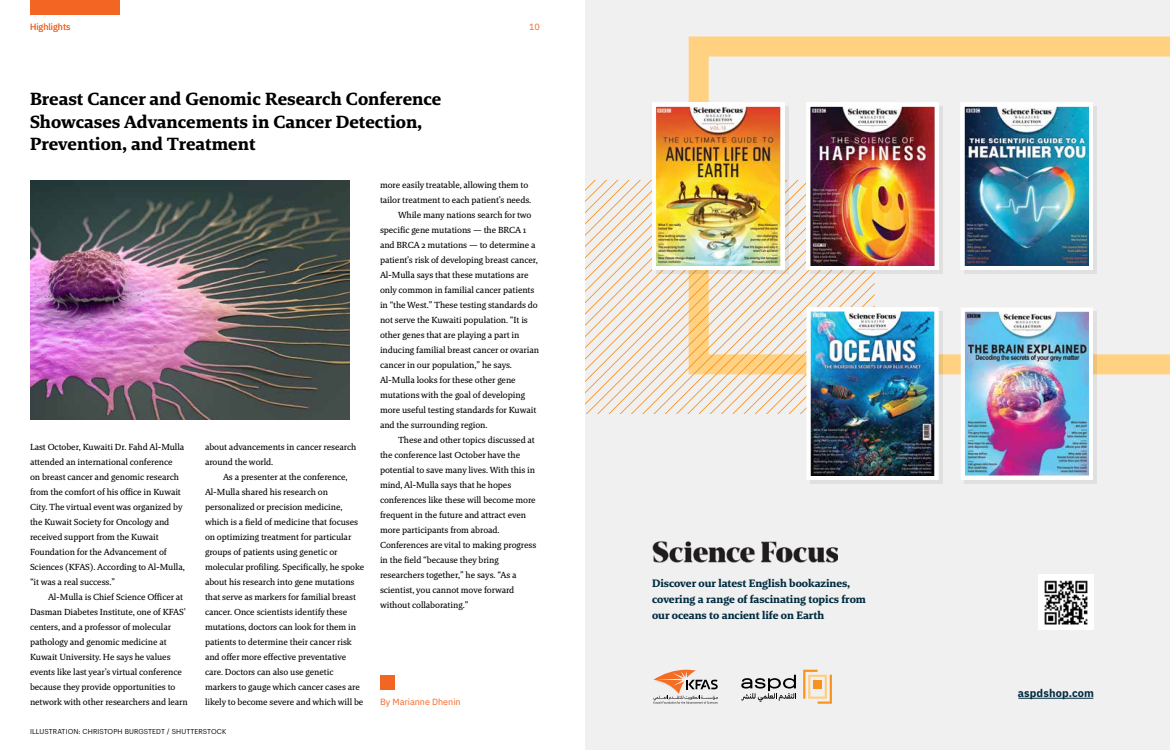
<style>
.page{position:relative;width:1170px;height:750px;background:#fff}
.page>*{position:absolute;margin:0;border:0;box-sizing:border-box;transform-origin:0 0}
.t1{font:700 18px/22.5px "Brando Arabic";color:#000}
.t2{font:700 11px/16px "Brando Arabic";letter-spacing:-.005em;color:#002b3f}
.t3{font:700 11px "IBM Plex Sans Arabic";letter-spacing:.01em;color:#002b3f}
.t4{font:9px/15px "Brando Arabic Text";letter-spacing:-.01em;color:#000}
.t5{font:9px "IBM Plex Sans Arabic";color:#f26522}
.t6{font:7px "Graphik Arabic";letter-spacing:.015em;color:#000}
</style>
<div class="page">
<div style="left:30px;top:0;width:90px;height:15px;background:#f26522"></div>
<img style="left:30px;top:180px;width:320px;height:240px">
<div style="left:380px;top:675px;width:15px;height:15px;background:#f26522"></div>
<div style="left:585px;top:0;width:585px;height:750px;background:#f1f0f0"></div>
<svg style="left:689px;top:36px;width:481px;height:338px"></svg>
<svg style="left:588px;top:181px;width:6px;height:232px"></svg>
<svg style="left:599px;top:181px;width:6px;height:232px"></svg>
<svg style="left:605px;top:180px;width:6px;height:234px"></svg>
<svg style="left:611px;top:180px;width:264px;height:234px"></svg>
<svg style="left:656px;top:107px;width:132px;height:167px"></svg>
<div style="left:810px;top:107px;width:133px;height:167px;background:#dcddde"></div>
<div style="left:965px;top:107px;width:132px;height:167px;background:#dcddde"></div>
<svg style="left:653px;top:670px;width:65px;height:34px"></svg>
<svg style="left:803px;top:670px;width:29px;height:34px"></svg>
<svg style="left:741px;top:675px;width:55px;height:27px"></svg>
<hr style="left:1018px;top:698px;width:75px;height:1px;background:#002b3f">
<div style="left:810px;top:312px;width:133px;height:172px;background:#dcddde"></div>
<div style="left:965px;top:312px;width:132px;height:172px;background:#dcddde"></div>
<img style="left:657px;top:108px;width:122px;height:157px">
<div style="left:652px;top:103px;width:132px;height:167px;border:4px solid #fff"></div>
<img style="left:811px;top:108px;width:123px;height:157px">
<div style="left:806px;top:103px;width:133px;height:167px;border:4px solid #fff"></div>
<img style="left:966px;top:108px;width:122px;height:157px">
<div style="left:961px;top:103px;width:132px;height:167px;border:4px solid #fff"></div>
<img style="left:811px;top:313px;width:123px;height:162px">
<div style="left:806px;top:308px;width:133px;height:172px;border:4px solid #fff"></div>
<img style="left:966px;top:313px;width:122px;height:162px">
<div style="left:961px;top:308px;width:132px;height:172px;border:4px solid #fff"></div>
<img style="left:652px;top:541px;width:186px;height:21px">
<div style="left:1038px;top:575px;width:56px;height:55px;background:#fff"></div>
<img style="left:1044px;top:580px;width:44px;height:45px">
<p class="t5" style="left:30px;top:22px;width:42px">Highlights</p>
<p class="t5" style="left:529px;top:22px;width:12px">10</p>
<h1 class="t1" style="left:30px;top:88px;width:413px">Breast Cancer and Genomic Research Conference<br>Showcases Advancements in Cancer Detection,<br>Prevention, and Treatment</h1>
<p class="t4" style="left:30px;top:440px;width:156px">Last October, Kuwaiti Dr. Fahd Al-Mulla attended an international conference on breast cancer and genomic research from the comfort of his office in Kuwait City. The virtual event was organized by the Kuwait Society for Oncology and received support from the Kuwait Foundation for the Advancement of Sciences (KFAS). According to Al-Mulla, “it was a real success.”</p>
<p class="t4" style="left:30px;top:590px;width:159px;text-indent:18px">Al-Mulla is Chief Science Officer at Dasman Diabetes Institute, one of KFAS’ centers, and a professor of molecular pathology and genomic medicine at Kuwait University. He says he values events like last year’s virtual conference because they provide opportunities to network with other researchers and learn</p>
<p class="t4" style="left:205px;top:440px;width:153px">about advancements in cancer research around the world.</p>
<p class="t4" style="left:205px;top:470px;width:161px;text-indent:18px">As a presenter at the conference, Al-Mulla shared his research on personalized or precision medicine, which is a field of medicine that focuses on optimizing treatment for particular groups of patients using genetic or molecular profiling. Specifically, he spoke about his research into gene mutations that serve as markers for familial breast cancer. Once scientists identify these mutations, doctors can look for them in patients to determine their cancer risk and offer more effective preventative care. Doctors can also use genetic markers to gauge which cancer cases are likely to become severe and which will be</p>
<p class="t6" style="left:30px;top:726px;width:198px">ILLUSTRATION: CHRISTOPH BURGSTEDT / SHUTTERSTOCK</p>
<p class="t4" style="left:380px;top:178px;width:150px">more easily treatable, allowing them to</p>
<p class="t4" style="left:380px;top:193px;width:153px">tailor treatment to each patient’s needs.</p>
<p class="t4" style="left:398px;top:208px;width:135px">While many nations search for two</p>
<p class="t4" style="left:380px;top:223px;width:148px">specific gene mutations — the BRCA 1</p>
<p class="t4" style="left:380px;top:238px;width:157px">and BRCA 2 mutations — to determine a</p>
<p class="t4" style="left:380px;top:253px;width:160px">patient’s risk of developing breast cancer,</p>
<p class="t4" style="left:380px;top:268px;width:150px">Al-Mulla says that these mutations are</p>
<p class="t4" style="left:380px;top:283px;width:156px">only common in familial cancer patients</p>
<p class="t4" style="left:380px;top:298px;width:159px">in “the West.” These testing standards do</p>
<p class="t4" style="left:380px;top:313px;width:149px">not serve the Kuwaiti population. “It is</p>
<p class="t4" style="left:380px;top:328px;width:141px">other genes that are playing a part in</p>
<p class="t4" style="left:380px;top:343px;width:161px">inducing familial breast cancer or ovarian</p>
<p class="t4" style="left:380px;top:358px;width:133px">cancer in our population,” he says.</p>
<p class="t4" style="left:380px;top:373px;width:137px">Al-Mulla looks for these other gene</p>
<p class="t4" style="left:380px;top:388px;width:147px">mutations with the goal of developing</p>
<p class="t4" style="left:380px;top:403px;width:158px">more useful testing standards for Kuwait</p>
<p class="t4" style="left:380px;top:418px;width:109px">and the surrounding region.</p>
<p class="t4" style="left:398px;top:433px;width:138px">These and other topics discussed at</p>
<p class="t4" style="left:380px;top:448px;width:142px">the conference last October have the</p>
<p class="t4" style="left:380px;top:463px;width:157px">potential to save many lives. With this in</p>
<p class="t4" style="left:380px;top:478px;width:133px">mind, Al-Mulla says that he hopes</p>
<p class="t4" style="left:380px;top:493px;width:157px">conferences like these will become more</p>
<p class="t4" style="left:380px;top:508px;width:148px">frequent in the future and attract even</p>
<p class="t4" style="left:380px;top:523px;width:121px">more participants from abroad.</p>
<p class="t4" style="left:380px;top:538px;width:158px">Conferences are vital to making progress</p>
<p class="t4" style="left:380px;top:553px;width:120px">in the field “because they bring</p>
<p class="t4" style="left:380px;top:568px;width:138px">researchers together,” he says. “As a</p>
<p class="t4" style="left:380px;top:583px;width:136px">scientist, you cannot move forward</p>
<p class="t4" style="left:380px;top:598px;width:90px">without collaborating.”</p>
<p class="t5" style="left:380px;top:697px;width:82px">By Marianne Dhenin</p>
<p class="t2" style="left:652px;top:575px;width:215px">Discover our latest English bookazines, covering a range of fascinating topics from our oceans to ancient life on Earth</p>
<p class="t3" style="left:1018px;top:687px;width:78px">aspdshop.com</p>
</div>
